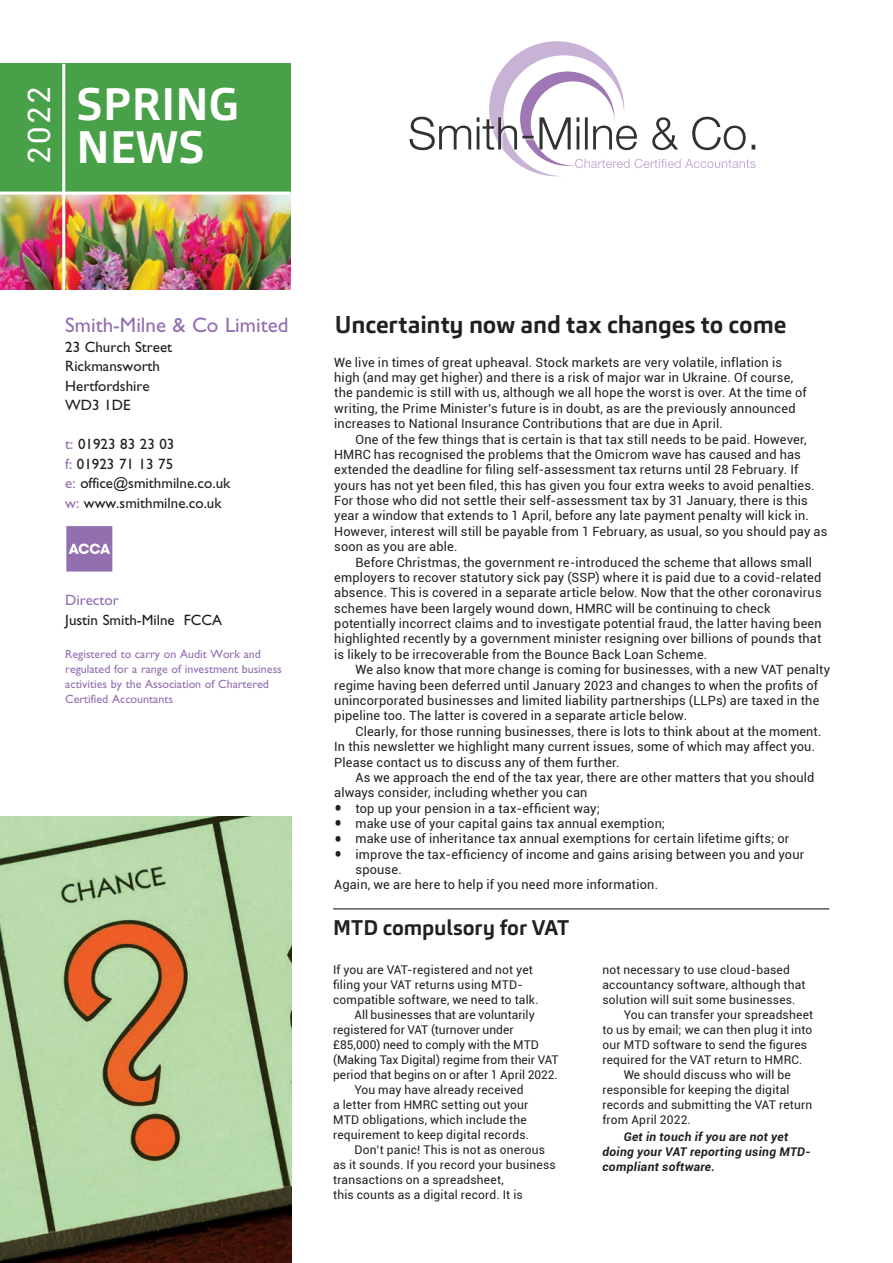
<style>
.page{position:relative;width:893px;height:1263px;background:#fff}
.page>*{position:absolute;margin:0;border:0;box-sizing:border-box;transform-origin:0 0}
.t1{font:700 45px "Carnac";letter-spacing:.005em;color:#fff}
.t2{font:31.05px "Roboto";color:#fff}
.t3{font:700 24px "Carnac";letter-spacing:-.005em;color:#231f20}
.t4{font:21px "Gill Sans";color:#936fb0}
.t5{font:700 21px "Carnac";letter-spacing:-.005em;color:#231f20}
.t6{font:15px/19.5px "Gill Sans";color:#231f20}
.t7{font:15px "Gill Sans";color:#936fb0}
.t8{font:12.75px/15.5px "Roboto";letter-spacing:.015em;color:#231f20}
.t9{font:12px "Roboto";letter-spacing:.015em;color:#231f20}
.t10{font:12px/15px "Gill Sans";color:#936fb0}
.t11{font:italic 700 12px/15px "Roboto";letter-spacing:.025em;color:#231f20}
.s1{color:#936fb0}
.s2{font-size:24px}
</style>
<div class="page">
<img style="left:0;top:195px;width:291px;height:94px">
<div style="left:0;top:64px;width:291px;height:129px;background:#48a048"></div>
<hr style="left:62px;top:64px;width:3px;height:227px;background:#fff">
<hr style="left:0;top:192px;width:291px;height:3px;background:#fff">
<img style="left:0;top:816px;width:291px;height:447px">
<hr style="left:333px;top:908px;width:496px;height:1px;background:#231f20">
<img style="left:409px;top:41px;width:347px;height:136px">
<img style="left:489px;top:41px;width:135px;height:135px;border-radius:68px">
<img style="left:503px;top:55px;width:121px;height:121px;border-radius:60px">
<img style="left:520px;top:71px;width:94px;height:95px;border-radius:47px">
<img style="left:531px;top:81px;width:84px;height:84px;border-radius:42px">
<img style="left:575px;top:159px;width:118px;height:9px">
<img style="left:410px;top:117px;width:311px;height:33px">
<img style="left:66px;top:526px;width:47px;height:45px">
<h2 class="t2" style="left:17px;top:164px;width:79px;rotate:-90deg">2022</h2>
<h1 class="t1" style="left:77px;top:75px;width:164px">SPRING</h1>
<h1 class="t1" style="left:77px;top:119px;width:130px">NEWS</h1>
<h3 class="t4" style="left:65px;top:313px;width:225px">Smith-Milne &amp; Co Limited</h3>
<p class="t6" style="left:65px;top:337px;width:108px">23 Church Street<br>Rickmansworth<br>Hertfordshire<br>WD3 1DE</p>
<p class="t6" style="left:65px;top:434px;width:167px"><span class="s1">t:</span> 01923 83 23 03<br><span class="s1">f:</span> 01923 71 13 75<br><span class="s1">e:</span> office@smithmilne.co.uk <span class="s1">w:</span> www.smithmilne.co.uk</p>
<p class="t7" style="left:65px;top:592px;width:55px">Director</p>
<p class="t6" style="left:65px;top:610px;width:158px">Justin Smith-Milne FCCA</p>
<p class="t10" style="left:65px;top:646px;width:218px">Registered to carry on Audit Work and regulated for a range of investment business activities by the Association of Chartered Certified Accountants</p>
<h3 class="t3" style="left:335px;top:309px;width:453px">Uncertainty now and tax changes to come</h3>
<p class="t8" style="left:334px;top:354px;width:474px">We live in times of great upheaval. Stock markets are very volatile, inflation is high (and may get higher) and there is a risk of major war in Ukraine. Of course, the pandemic is still with us, although we all hope the worst is over. At the time of writing, the Prime Minister’s future is in doubt, as are the previously announced increases to National Insurance Contributions that are due in April.</p>
<p class="t8" style="left:334px;top:431px;width:495px;text-indent:21px">One of the few things that is certain is that tax still needs to be paid. However, HMRC has recognised the problems that the Omicrom wave has caused and has extended the deadline for filing self-assessment tax returns until 28 February. If yours has not yet been filed, this has given you four extra weeks to avoid penalties.<br>For those who did not settle their self-assessment tax by 31 January, there is this year a window that extends to 1 April, before any late payment penalty will kick in.<br>However, interest will still be payable from 1 February, as usual, so you should pay as soon as you are able.</p>
<p class="t8" style="left:334px;top:554px;width:489px;text-indent:21px">Before Christmas, the government re-introduced the scheme that allows small employers to recover statutory sick pay (SSP) where it is paid due to a covid-related absence. This is covered in a separate article below. Now that the other coronavirus schemes have been largely wound down, HMRC will be continuing to check potentially incorrect claims and to investigate potential fraud, the latter having been highlighted recently by a government minister resigning over billions of pounds that is likely to be irrecoverable from the Bounce Back Loan Scheme.</p>
<p class="t8" style="left:334px;top:661px;width:498px;text-indent:21px">We also know that more change is coming for businesses, with a new VAT penalty regime having been deferred until January 2023 and changes to when the profits of unincorporated businesses and limited liability partnerships (LLPs) are taxed in the pipeline too. The latter is covered in a separate article below.</p>
<p class="t8" style="left:334px;top:723px;width:489px;text-indent:21px">Clearly, for those running businesses, there is lots to think about at the moment.<br>In this newsletter we highlight many current issues, some of which may affect you.<br>Please contact us to discuss any of them further.</p>
<p class="t8" style="left:334px;top:769px;width:482px;text-indent:21px">As we approach the end of the tax year, there are other matters that you should always consider, including whether you can</p>
<p class="t8" style="left:334px;top:800px;width:267px"><span class="s2">•</span> top up your pension in a tax-efficient way;</p>
<p class="t8" style="left:334px;top:815px;width:332px"><span class="s2">•</span> make use of your capital gains tax annual exemption;</p>
<p class="t8" style="left:334px;top:831px;width:457px"><span class="s2">•</span> make use of inheritance tax annual exemptions for certain lifetime gifts; or</p>
<p class="t8" style="left:334px;top:846px;width:472px"><span class="s2">•</span> improve the tax-efficiency of income and gains arising between you and your</p>
<p class="t8" style="left:355px;top:861px;width:48px">spouse.</p>
<p class="t8" style="left:334px;top:877px;width:325px">Again, we are here to help if you need more information.</p>
<h3 class="t5" style="left:333px;top:914px;width:238px">MTD compulsory for VAT</h3>
<p class="t9" style="left:333px;top:961px;width:201px">If you are VAT-registered and not yet</p>
<p class="t9" style="left:333px;top:976px;width:191px">filing your VAT returns using MTD-</p>
<p class="t9" style="left:333px;top:991px;width:207px">compatible software, we need to talk.</p>
<p class="t9" style="left:354px;top:1006px;width:182px">All businesses that are voluntarily</p>
<p class="t9" style="left:333px;top:1021px;width:182px">registered for VAT (turnover under</p>
<p class="t9" style="left:333px;top:1036px;width:207px">£85,000) need to comply with the MTD</p>
<p class="t9" style="left:333px;top:1051px;width:227px">(Making Tax Digital) regime from their VAT</p>
<p class="t9" style="left:333px;top:1066px;width:226px">period that begins on or after 1 April 2022.</p>
<p class="t9" style="left:354px;top:1081px;width:171px">You may have already received</p>
<p class="t9" style="left:333px;top:1096px;width:197px">a letter from HMRC setting out your</p>
<p class="t9" style="left:333px;top:1111px;width:195px">MTD obligations, which include the</p>
<p class="t9" style="left:333px;top:1126px;width:198px">requirement to keep digital records.</p>
<p class="t9" style="left:354px;top:1141px;width:192px">Don’t panic! This is not as onerous</p>
<p class="t9" style="left:333px;top:1156px;width:224px">as it sounds. If you record your business</p>
<p class="t9" style="left:333px;top:1171px;width:172px">transactions on a spreadsheet,</p>
<p class="t9" style="left:333px;top:1186px;width:191px">this counts as a digital record. It is</p>
<p class="t9" style="left:602px;top:961px;width:189px">not necessary to use cloud-based</p>
<p class="t9" style="left:602px;top:976px;width:205px">accountancy software, although that</p>
<p class="t9" style="left:602px;top:991px;width:195px">solution will suit some businesses.</p>
<p class="t9" style="left:624px;top:1006px;width:191px">You can transfer your spreadsheet</p>
<p class="t9" style="left:602px;top:1021px;width:211px">to us by email; we can then plug it into</p>
<p class="t9" style="left:602px;top:1036px;width:206px">our MTD software to send the figures</p>
<p class="t9" style="left:602px;top:1051px;width:201px">required for the VAT return to HMRC.</p>
<p class="t9" style="left:624px;top:1066px;width:169px">We should discuss who will be</p>
<p class="t9" style="left:602px;top:1081px;width:189px">responsible for keeping the digital</p>
<p class="t9" style="left:602px;top:1096px;width:212px">records and submitting the VAT return</p>
<p class="t9" style="left:602px;top:1111px;width:90px">from April 2022.</p>
<p class="t11" style="left:602px;top:1128px;width:210px;text-indent:21px">Get in touch if you are not yet doing your VAT reporting using MTD&shy;compliant software.</p>
</div>
